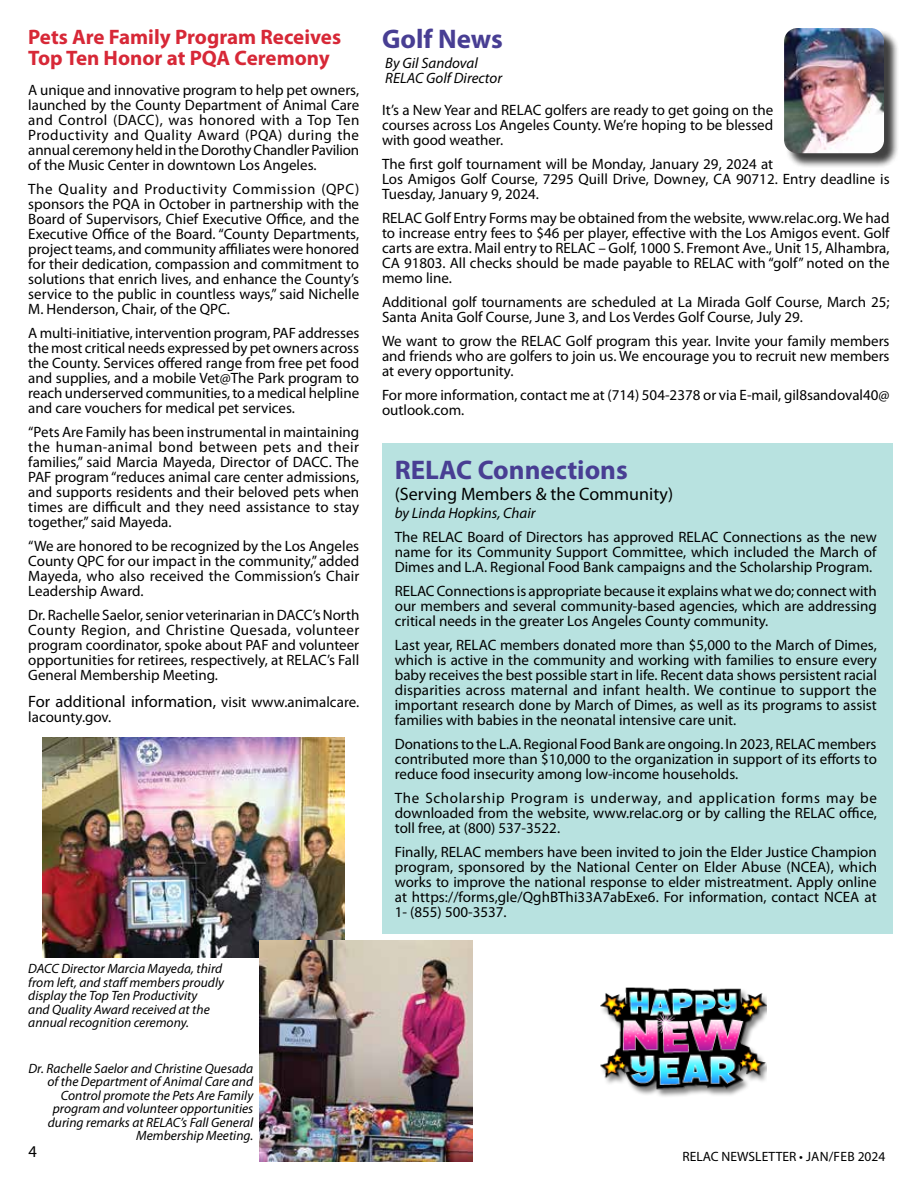
<style>
.page{position:relative;width:918px;height:1188px;background:#fff}
.page>*{position:absolute;margin:0;border:0;box-sizing:border-box;transform-origin:0 0}
.t1{font:700 27px "Myriad Pro";color:#483e93}
.t2{font:700 21px/21px "Myriad Pro";color:#d72837}
.t3{font:18px "Myriad Pro";color:#000}
.t4{font:16.5px "Myriad Pro";color:#000}
.t5{font:15px/15px "Myriad Pro";color:#000;text-align:justify}
.t6{font:italic 15px/15px "Myriad Pro";color:#000}
.t7{font:italic 13.5px/13.5px "Myriad Pro";color:#000}
.t8{font:13.5px "Myriad Pro";color:#000}
.s1{font-size:15px}
</style>
<div class="page">
<div style="left:382px;top:443px;width:510px;height:491px;background:#b8e2e0"></div>
<img style="left:42px;top:738px;width:303px;height:219px">
<div style="left:786px;top:30px;width:113px;height:138px;background:#000;opacity:.75"></div>
<img style="left:784px;top:28px;width:100px;height:125px">
<img style="left:260px;top:940px;width:212px;height:221px">
<img style="left:600px;top:987px;width:167px;height:110px">
<h2 class="t2" style="left:28px;top:26px;width:314px">Pets Are Family Program Receives<br>Top Ten Honor at PQA Ceremony</h2>
<p class="t5" style="left:28px;top:82px;width:333px">A unique and innovative program to help pet owners, launched by the County Department of Animal Care and Control (DACC), was honored with a Top Ten Productivity and Quality Award (PQA) during the annual ceremony held in the Dorothy Chandler Pavilion of the Music Center in downtown Los Angeles.</p>
<p class="t5" style="left:28px;top:181px;width:333px">The Quality and Productivity Commission (QPC) sponsors the PQA in October in partnership with the Board of Supervisors, Chief Executive Office, and the Executive Office of the Board. “County Departments, project teams, and community affiliates were honored for their dedication, compassion and commitment to solutions that enrich lives, and enhance the County’s service to the public in countless ways,” said Nichelle M. Henderson, Chair, of the QPC.</p>
<p class="t5" style="left:28px;top:325px;width:333px">A multi-initiative, intervention program, PAF addresses the most critical needs expressed by pet owners across the County. Services offered range from free pet food and supplies, and a mobile Vet@The Park program to reach underserved communities, to a medical helpline and care vouchers for medical pet services.</p>
<p class="t5" style="left:28px;top:424px;width:332px">“Pets Are Family has been instrumental in maintaining the human-animal bond between pets and their families,” said Marcia Mayeda, Director of DACC. The PAF program “reduces animal care center admissions, and supports residents and their beloved pets when times are difficult and they need assistance to stay together,” said Mayeda.</p>
<p class="t5" style="left:28px;top:538px;width:333px">“We are honored to be recognized by the Los Angeles County QPC for our impact in the community,” added Mayeda, who also received the Commission’s Chair Leadership Award.</p>
<p class="t5" style="left:28px;top:607px;width:333px">Dr. Rachelle Saelor, senior veterinarian in DACC’s North County Region, and Christine Quesada, volunteer program coordinator, spoke about PAF and volunteer opportunities for retirees, respectively, at RELAC’s Fall General Membership Meeting.</p>
<p class="t4" style="left:28px;top:691px;width:332px">For additional information, <span class="s1">visit www.animalcare.</span></p>
<p class="t5" style="left:28px;top:709px;width:85px">lacounty.gov.</p>
<p class="t7" style="left:28px;top:962px;width:197px">DACC Director Marcia Mayeda, third from left, and staff members proudly display the Top Ten Productivity<br>and Quality Award received at the annual recognition ceremony.</p>
<p class="t7" style="left:29px;top:1061px;width:226px;text-align:right">Dr. Rachelle Saelor and Christine Quesada of the Department of Animal Care and Control promote the Pets Are Family program and volunteer opportunities during remarks at RELAC’s Fall General Membership Meeting.</p>
<h1 class="t1" style="left:382px;top:22px;width:122px">Golf News</h1>
<p class="t6" style="left:385px;top:56px;width:118px">By Gil Sandoval<br>RELAC Golf Director</p>
<p class="t5" style="left:382px;top:102px;width:393px">It’s a New Year and RELAC golfers are ready to get going on the courses across Los Angeles County. We’re hoping to be blessed with good weather.</p>
<p class="t5" style="left:382px;top:156px;width:509px;text-align:left">The first golf tournament will be Monday, January 29, 2024 at<br>Los Amigos Golf Course, 7295 Quill Drive, Downey, CA 90712. Entry deadline is<br>Tuesday, January 9, 2024.</p>
<p class="t5" style="left:382px;top:210px;width:509px">RELAC Golf Entry Forms may be obtained from the website, www.relac.org. We had to increase entry fees to $46 per player, effective with the Los Amigos event. Golf carts are extra. Mail entry to RELAC – Golf, 1000 S. Fremont Ave., Unit 15, Alhambra, CA 91803. All checks should be made payable to RELAC with “golf” noted on the memo line.</p>
<p class="t5" style="left:382px;top:294px;width:509px">Additional golf tournaments are scheduled at La Mirada Golf Course, March 25;<br>Santa Anita Golf Course, June 3, and Los Verdes Golf Course, July 29.</p>
<p class="t5" style="left:382px;top:333px;width:509px">We want to grow the RELAC Golf program this year. Invite your family members and friends who are golfers to join us. We encourage you to recruit new members at every opportunity.</p>
<p class="t5" style="left:382px;top:387px;width:509px">For more information, contact me at (714) 504-2378 or via E-mail, gil8sandoval40@ outlook.com.</p>
<h1 class="t1" style="left:395px;top:453px;width:235px">RELAC Connections</h1>
<p class="t3" style="left:395px;top:483px;width:280px">(Serving Members &amp; the Community)</p>
<p class="t6" style="left:395px;top:505px;width:142px">by Linda Hopkins, Chair</p>
<p class="t5" style="left:395px;top:529px;width:484px">The RELAC Board of Directors has approved RELAC Connections as the new name for its Community Support Committee, which included the March of Dimes and L.A. Regional Food Bank campaigns and the Scholarship Program.</p>
<p class="t5" style="left:395px;top:583px;width:484px">RELAC Connections is appropriate because it explains what we do; connect with our members and several community-based agencies, which are addressing critical needs in the greater Los Angeles County community.</p>
<p class="t5" style="left:395px;top:637px;width:484px">Last year, RELAC members donated more than $5,000 to the March of Dimes, which is active in the community and working with families to ensure every baby receives the best possible start in life. Recent data shows persistent racial disparities across maternal and infant health. We continue to support the important research done by March of Dimes, as well as its programs to assist families with babies in the neonatal intensive care unit.</p>
<p class="t5" style="left:395px;top:736px;width:484px">Donations to the L.A. Regional Food Bank are ongoing. In 2023, RELAC members contributed more than $10,000 to the organization in support of its efforts to reduce food insecurity among low-income households.</p>
<p class="t5" style="left:395px;top:790px;width:484px">The Scholarship Program is underway, and application forms may be downloaded from the website, www.relac.org or by calling the RELAC office, toll free, at (800) 537-3522.</p>
<p class="t5" style="left:395px;top:844px;width:484px">Finally, RELAC members have been invited to join the Elder Justice Champion program, sponsored by the National Center on Elder Abuse (NCEA), which works to improve the national response to elder mistreatment. Apply online at https://forms,gle/QghBThi33A7abExe6. For information, contact NCEA at 1- (855) 500-3537.</p>
<p class="t4" style="left:28px;top:1141px;width:10px">4</p>
<p class="t8" style="left:683px;top:1148px;width:204px">RELAC NEWSLETTER • JAN/FEB 2024</p>
</div>
